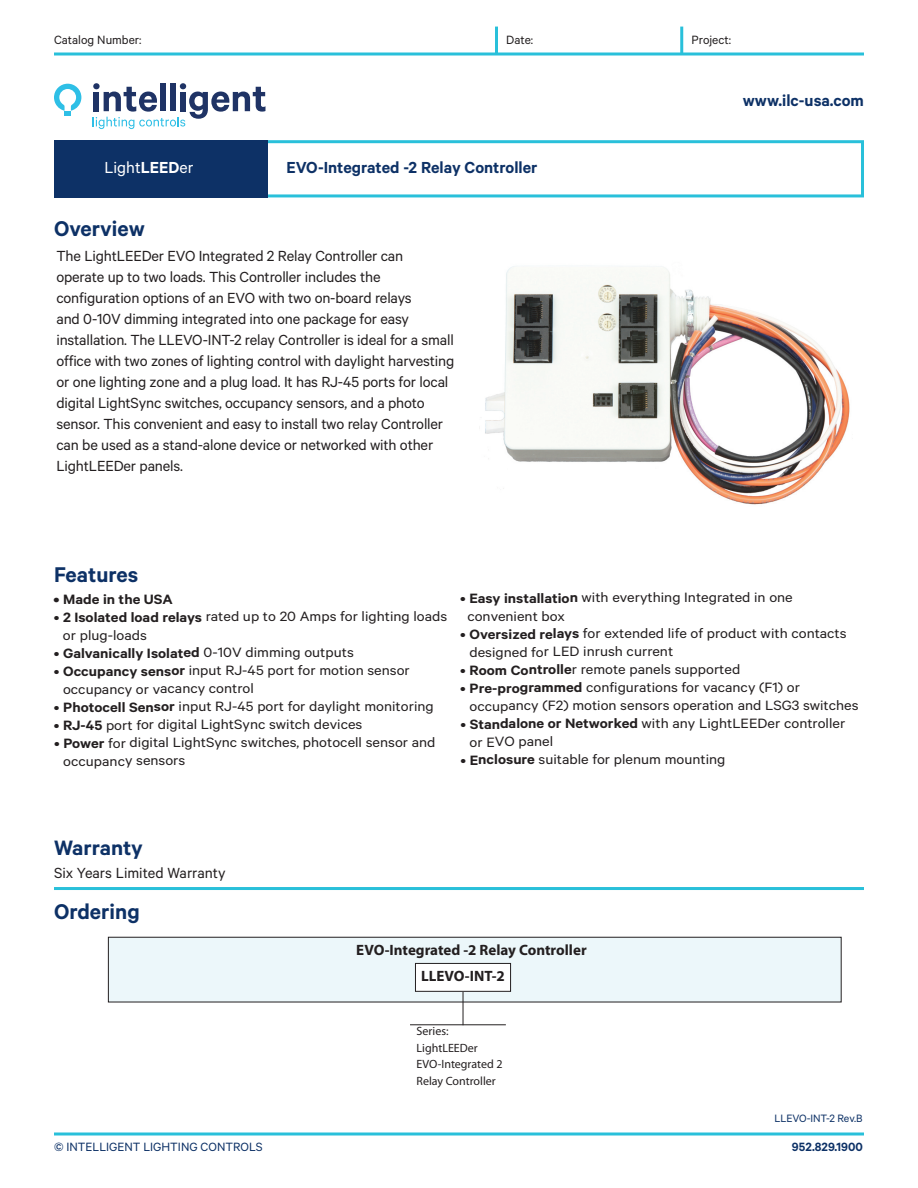
<style>
.page{position:relative;width:918px;height:1188px;background:#fff}
.page>*{position:absolute;margin:0;border:0;box-sizing:border-box;transform-origin:0 0}
.t1{font:600 24px "Calibre";color:#0d3166}
.t2{font:600 23.4px "Calibre";color:#0d3166}
.t3{font:600 18px "Calibre";color:#0d3166}
.t4{font:18px "Calibre";color:#fff}
.t5{font:16.5px/21px "Calibre";letter-spacing:-.01em;color:#231f20}
.t6{font:15.15px/18.3px "Calibre";color:#231f20;scale:1.08 1}
.t7{font:600 15.15px "Calibre";color:#231f20;scale:1.08 1}
.t8{font:700 15px "Myriad Pro";color:#231f20}
.t9{font:13.5px "Calibre";color:#0d3166}
.t10{font:13.5px "Calibre";color:#231f20}
.t11{font:600 13.5px "Calibre";color:#0d3166}
.t12{font:12px/16.5px "Myriad Pro";color:#231f20}
.t13{font:12px "Calibre";letter-spacing:-.01em;color:#0d3166}
.s1{font-weight:600}
</style>
<div class="page">
<svg style="left:54px;top:52px;width:810px;height:4px;background:#5dcfe2"></svg>
<svg style="left:54px;top:1132px;width:810px;height:4px;background:#5ecfe3"></svg>
<hr style="left:54px;top:887px;width:810px;height:3px;background:#29c0da">
<hr style="left:495px;top:27px;width:3px;height:27px;background:#29c0da">
<hr style="left:680px;top:27px;width:3px;height:27px;background:#29c0da">
<svg style="left:54px;top:84px;width:27px;height:32px"></svg>
<svg style="left:93px;top:83px;width:172px;height:46px"></svg>
<div style="left:249px;top:140px;width:615px;height:57px;border:3px solid #29c0da"></div>
<div style="left:54px;top:140px;width:213px;height:57px;background:#0d3166"></div>
<div style="left:108px;top:937px;width:733px;height:65px;background:#ecf7fa"></div>
<div style="left:108px;top:937px;width:734px;height:65px;border:1px solid #231f20"></div>
<svg style="left:409px;top:963px;width:102px;height:63px"></svg>
<hr style="left:463px;top:992px;width:1px;height:33px;background:#231f20">
<img style="left:485px;top:266px;width:365px;height:239px">
<p class="t10" style="left:54px;top:35px;width:89px">Catalog Number:</p>
<p class="t10" style="left:506px;top:35px;width:28px">Date:</p>
<p class="t10" style="left:692px;top:35px;width:41px">Project:</p>
<p class="t3" style="left:743px;top:94px;width:123px">www.ilc-usa.com</p>
<p class="t4" style="left:104px;top:161px;width:91px">Light<span class="s1">LEED</span>er</p>
<p class="t3" style="left:286px;top:161px;width:252px">EVO-Integrated -2 Relay Controller</p>
<h1 class="t1" style="left:54px;top:220px;width:92px">Overview</h1>
<p class="t5" style="left:56px;top:247px;width:399px">The LightLEEDer EVO Integrated 2 Relay Controller can operate up to two loads. This Controller includes the configuration options of an EVO with two on-board relays<br>and 0-10V dimming integrated into one package for easy installation. The LLEVO-INT-2 relay Controller is ideal for a small office with two zones of lighting control with daylight harvesting or one lighting zone and a plug load. It has RJ-45 ports for local digital LightSync switches, occupancy sensors, and a photo sensor. This convenient and easy to install two relay Controller can be used as a stand-alone device or networked with other LightLEEDer panels.</p>
<h1 class="t1" style="left:54px;top:567px;width:86px">Features</h1>
<p class="t7" style="left:54px;top:594px;width:112px">• Made in the USA</p>
<p class="t6" style="left:63px;top:608px;width:357px;text-indent:-9px">• <span class="s1">2 Isolated load relays</span> rated up to 20 Amps for lighting loads or plug-loads</p>
<p class="t6" style="left:54px;top:645px;width:279px">• <span class="s1">Galvanically Isolated</span> 0-10V dimming outputs</p>
<p class="t6" style="left:63px;top:662px;width:323px;text-indent:-9px">• <span class="s1">Occupancy sensor</span> input RJ-45 port for motion sensor occupancy or vacancy control</p>
<p class="t6" style="left:54px;top:698px;width:353px">• <span class="s1">Photocell Sensor</span> input RJ-45 port for daylight monitoring</p>
<p class="t6" style="left:54px;top:717px;width:287px">• <span class="s1">RJ-45</span> port for digital LightSync switch devices</p>
<p class="t6" style="left:63px;top:734px;width:346px;text-indent:-9px">• <span class="s1">Power</span> for digital LightSync switches, photocell sensor and occupancy sensors</p>
<p class="t6" style="left:467px;top:589px;width:303px;text-indent:-7px">• <span class="s1">Easy installation</span> with everything Integrated in one convenient box</p>
<p class="t6" style="left:469px;top:625px;width:351px;text-indent:-9px">• <span class="s1">Oversized relays</span> for extended life of product with contacts designed for LED inrush current</p>
<p class="t6" style="left:460px;top:661px;width:261px">• <span class="s1">Room Controlle</span>r remote panels supported</p>
<p class="t6" style="left:470px;top:679px;width:362px;text-indent:-9px">• <span class="s1">Pre-programmed</span> configurations for vacancy (F1) or occupancy (F2) motion sensors operation and LSG3 switches</p>
<p class="t6" style="left:470px;top:715px;width:349px;text-indent:-9px">• <span class="s1">Standalone or Networked</span> with any LightLEEDer controller or EVO panel</p>
<p class="t6" style="left:461px;top:751px;width:247px">• <span class="s1">Enclosure</span> suitable for plenum mounting</p>
<h2 class="t2" style="left:54px;top:840px;width:91px">Warranty</h2>
<p class="t5" style="left:54px;top:863px;width:173px">Six Years Limited Warranty</p>
<h1 class="t1" style="left:54px;top:904px;width:87px">Ordering</h1>
<p class="t8" style="left:356px;top:944px;width:232px">EVO-Integrated -2 Relay Controller</p>
<p class="t8" style="left:421px;top:970px;width:85px">LLEVO-INT-2</p>
<p class="t12" style="left:417px;top:1024px;width:87px">Series:<br>LightLEEDer<br>EVO-Integrated 2<br>Relay Controller</p>
<p class="t13" style="left:775px;top:1114px;width:89px">LLEVO-INT-2 Rev.B</p>
<p class="t9" style="left:54px;top:1142px;width:210px">© INTELLIGENT LIGHTING CONTROLS</p>
<p class="t11" style="left:792px;top:1142px;width:72px">952.829.1900</p>
</div>
